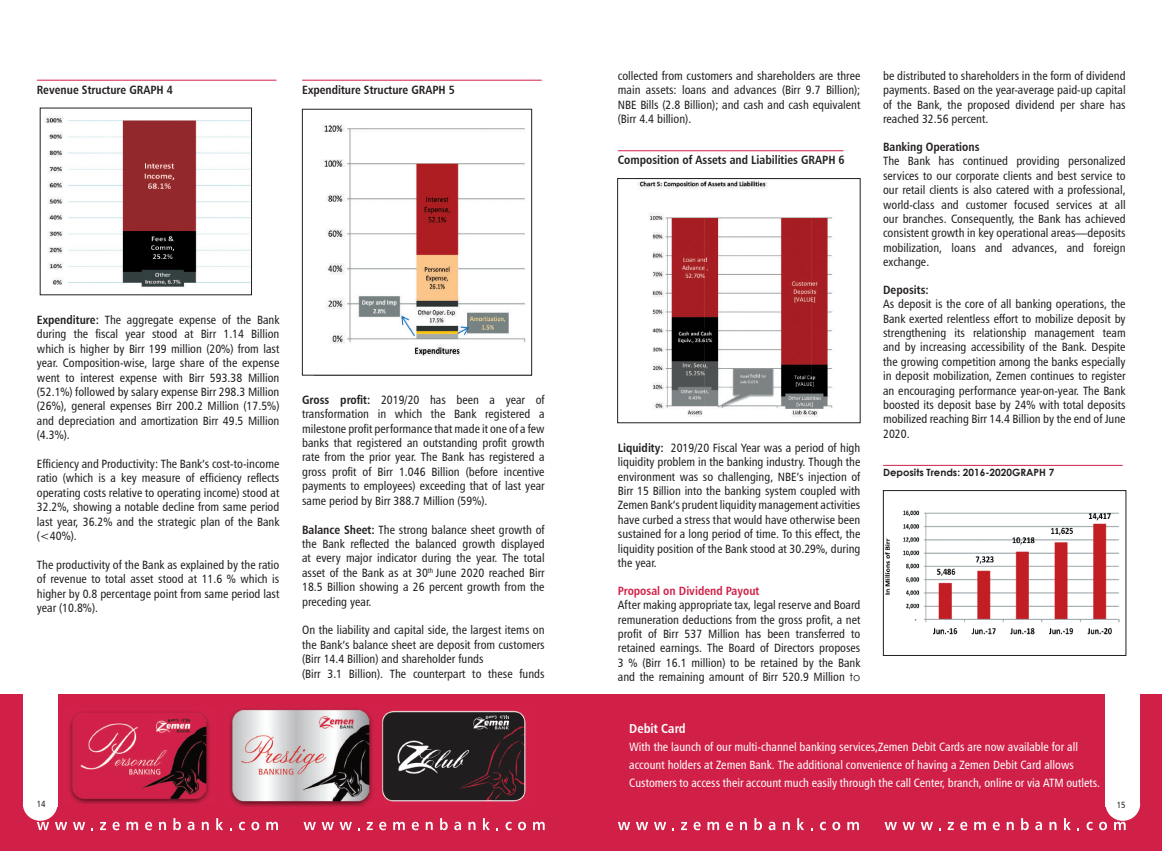
<style>
.page{position:relative;width:1162px;height:851px;background:#fff}
.page>*{position:absolute;margin:0;border:0;box-sizing:border-box;transform-origin:0 0}
.t1{font:13px "Humanist 777 BT Bold Condensed B";color:#fff}
.t2{font:12px/14.4px "Humanist 777 BT Roman Condensed B";color:#231f20;text-align:justify}
.t3{font:12px/18px "Humanist 777 BT Roman Condensed B";color:#fff}
.t4{font:12px "Humanist 777 BT Bold Condensed B";color:#231f20}
.t5{font:12px "Humanist 777 BT Bold Condensed B";color:#d12048}
.t6{font:700 10px "Century Gothic";color:#231f20}
.t7{font:9px "Humanist 777 BT Roman Condensed B";color:#231f20}
.s1{font-family:"Humanist 777 BT Bold Condensed B"}
.s2{font-family:"Century Gothic";font-size:11px}
</style>
<div class="page">
<div style="left:0;top:694px;width:581px;height:156px;background:#d12048"></div>
<div style="left:23px;top:693px;width:34px;height:113px;background:#fff"></div>
<hr style="left:37px;top:80px;width:239px;height:1px;background:#d12048">
<img style="left:44px;top:116px;width:206px;height:172px">
<hr style="left:302px;top:80px;width:239px;height:1px;background:#d12048">
<img style="left:323px;top:124px;width:203px;height:232px">
<div style="left:302px;top:109px;width:229px;height:266px;border:1px solid #231f20"></div>
<img style="left:229px;top:708px;width:297px;height:99px">
<img style="left:69px;top:712px;width:141px;height:91px">
<div style="left:23px;top:787px;width:34px;height:33px;background:#fff;border-radius:50%"></div>
<svg style="left:37px;top:822px;width:12px;height:7px"></svg>
<svg style="left:55px;top:822px;width:12px;height:7px"></svg>
<svg style="left:73px;top:822px;width:12px;height:7px"></svg>
<svg style="left:100px;top:822px;width:6px;height:7px"></svg>
<svg style="left:112px;top:821px;width:8px;height:9px"></svg>
<svg style="left:126px;top:821px;width:12px;height:8px"></svg>
<svg style="left:145px;top:821px;width:7px;height:9px"></svg>
<svg style="left:159px;top:821px;width:7px;height:8px"></svg>
<svg style="left:173px;top:818px;width:8px;height:12px"></svg>
<svg style="left:187px;top:821px;width:7px;height:9px"></svg>
<svg style="left:202px;top:821px;width:7px;height:8px"></svg>
<svg style="left:216px;top:818px;width:7px;height:11px"></svg>
<svg style="left:239px;top:821px;width:6px;height:9px"></svg>
<svg style="left:251px;top:821px;width:8px;height:9px"></svg>
<svg style="left:266px;top:821px;width:12px;height:8px"></svg>
<svg style="left:303px;top:822px;width:56px;height:7px"></svg>
<svg style="left:366px;top:822px;width:6px;height:7px"></svg>
<svg style="left:379px;top:821px;width:7px;height:9px"></svg>
<svg style="left:393px;top:821px;width:12px;height:8px"></svg>
<svg style="left:411px;top:821px;width:8px;height:9px"></svg>
<svg style="left:425px;top:821px;width:7px;height:8px"></svg>
<svg style="left:440px;top:818px;width:7px;height:12px"></svg>
<svg style="left:454px;top:821px;width:7px;height:9px"></svg>
<svg style="left:468px;top:821px;width:7px;height:8px"></svg>
<svg style="left:483px;top:818px;width:6px;height:11px"></svg>
<svg style="left:505px;top:821px;width:6px;height:9px"></svg>
<svg style="left:518px;top:821px;width:8px;height:9px"></svg>
<svg style="left:533px;top:821px;width:11px;height:8px"></svg>
<div style="left:581px;top:694px;width:580px;height:156px;background:#d12048"></div>
<div style="left:1105px;top:693px;width:34px;height:113px;background:#fff"></div>
<hr style="left:617px;top:150px;width:226px;height:1px;background:#d12048">
<img style="left:638px;top:180px;width:195px;height:237px">
<div style="left:617px;top:178px;width:243px;height:245px;border:1px solid #231f20"></div>
<hr style="left:882px;top:465px;width:240px;height:1px;background:#d12048">
<img style="left:885px;top:510px;width:235px;height:125px">
<div style="left:882px;top:490px;width:243px;height:165px;border:1px solid #231f20"></div>
<div style="left:1105px;top:787px;width:34px;height:33px;background:#fff;border-radius:50%"></div>
<svg style="left:618px;top:822px;width:55px;height:7px"></svg>
<svg style="left:681px;top:822px;width:6px;height:7px"></svg>
<svg style="left:693px;top:821px;width:7px;height:9px"></svg>
<svg style="left:707px;top:821px;width:12px;height:8px"></svg>
<svg style="left:726px;top:821px;width:7px;height:9px"></svg>
<svg style="left:740px;top:821px;width:6px;height:8px"></svg>
<svg style="left:754px;top:818px;width:7px;height:12px"></svg>
<svg style="left:768px;top:821px;width:7px;height:9px"></svg>
<svg style="left:782px;top:821px;width:7px;height:8px"></svg>
<svg style="left:797px;top:818px;width:7px;height:11px"></svg>
<svg style="left:819px;top:821px;width:6px;height:9px"></svg>
<svg style="left:832px;top:821px;width:8px;height:9px"></svg>
<svg style="left:847px;top:821px;width:11px;height:8px"></svg>
<svg style="left:884px;top:822px;width:12px;height:7px"></svg>
<svg style="left:902px;top:822px;width:12px;height:7px"></svg>
<svg style="left:920px;top:822px;width:12px;height:7px"></svg>
<svg style="left:947px;top:822px;width:6px;height:7px"></svg>
<svg style="left:960px;top:821px;width:7px;height:9px"></svg>
<svg style="left:974px;top:821px;width:11px;height:8px"></svg>
<svg style="left:992px;top:821px;width:7px;height:9px"></svg>
<svg style="left:1006px;top:821px;width:7px;height:8px"></svg>
<svg style="left:1021px;top:818px;width:7px;height:12px"></svg>
<svg style="left:1035px;top:821px;width:6px;height:9px"></svg>
<svg style="left:1049px;top:821px;width:7px;height:8px"></svg>
<svg style="left:1064px;top:818px;width:6px;height:11px"></svg>
<svg style="left:1086px;top:821px;width:6px;height:9px"></svg>
<svg style="left:1099px;top:821px;width:7px;height:9px"></svg>
<svg style="left:1114px;top:821px;width:11px;height:8px"></svg>
<p class="t4" style="left:37px;top:82px;width:138px">Revenue Structure GRAPH 4</p>
<p class="t4" style="left:302px;top:82px;width:154px">Expenditure Structure GRAPH 5</p>
<p class="t2" style="left:37px;top:312px;width:244px"><span class="s1">Expenditure:</span> The aggregate expense of the Bank during the fiscal year stood at Birr 1.14 Billion which is higher by Birr 199 million (20%) from last year. Composition-wise, large share of the expense went to interest expense with Birr 593.38 Million (52.1%) followed by salary expense Birr 298.3 Million (26%), general expenses Birr 200.2 Million (17.5%) and depreciation and amortization Birr 49.5 Million (4.3%).</p>
<p class="t2" style="left:37px;top:456px;width:244px">Efficiency and Productivity: The Bank’s cost-to-income ratio (which is a key measure of efficiency reflects operating costs relative to operating income) stood at 32.2%, showing a notable decline from same period last year, 36.2% and the strategic plan of the Bank (&lt;40%).</p>
<p class="t2" style="left:37px;top:557px;width:244px">The productivity of the Bank as explained by the ratio of revenue to total asset stood at 11.6 % which is higher by 0.8 percentage point from same period last year (10.8%).</p>
<p class="t2" style="left:302px;top:392px;width:244px"><span class="s1">Gross profit:</span> 2019/20 has been a year of transformation in which the Bank registered a milestone profit performance that made it one of a few banks that registered an outstanding profit growth rate from the prior year. The Bank has registered a gross profit of Birr 1.046 Billion (before incentive payments to employees) exceeding that of last year same period by Birr 388.7 Million (59%).</p>
<p class="t2" style="left:302px;top:522px;width:244px"><span class="s1">Balance Sheet:</span> The strong balance sheet growth of the Bank reflected the balanced growth displayed at every major indicator during the year. The total asset of the Bank as at 30<sup>th</sup> June 2020 reached Birr 18.5 Billion showing a 26 percent growth from the preceding year.</p>
<p class="t2" style="left:302px;top:622px;width:244px;text-align:left">On the liability and capital side, the largest items on the Bank’s balance sheet are deposit from customers (Birr 14.4 Billion) and shareholder funds<br>(Birr 3.1 Billion). The counterpart to these funds</p>
<p class="t7" style="left:37px;top:798px;width:10px">14</p>
<p class="t2" style="left:617px;top:68px;width:244px">collected from customers and shareholders are three main assets: loans and advances (Birr 9.7 Billion); NBE Bills (2.8 Billion); and cash and cash equivalent (Birr 4.4 billion).</p>
<p class="t4" style="left:617px;top:152px;width:228px">Composition of Assets and Liabilities GRAPH 6</p>
<p class="t2" style="left:617px;top:440px;width:244px"><span class="s1">Liquidity:</span> 2019/20 Fiscal Year was a period of high liquidity problem in the banking industry. Though the environment was so challenging, NBE’s injection of Birr 15 Billion into the banking system coupled with Zemen Bank’s prudent liquidity management activities have curbed a stress that would have otherwise been sustained for a long period of time. To this effect, the liquidity position of the Bank stood at 30.29%, during the year.</p>
<p class="t5" style="left:617px;top:583px;width:143px">Proposal on Dividend Payout</p>
<p class="t2" style="left:617px;top:597px;width:244px">After making appropriate tax, legal reserve and Board remuneration deductions from the gross profit, a net profit of Birr 537 Million has been transferred to retained earnings. The Board of Directors proposes 3 % (Birr 16.1 million) to be retained by the Bank and the remaining amount of Birr 520.9 Million <span class="s2">to</span></p>
<p class="t2" style="left:882px;top:68px;width:244px">be distributed to shareholders in the form of dividend payments. Based on the year-average paid-up capital of the Bank, the proposed dividend per share has reached 32.56 percent.</p>
<p class="t4" style="left:882px;top:139px;width:98px">Banking Operations</p>
<p class="t2" style="left:882px;top:154px;width:244px">The Bank has continued providing personalized services to our corporate clients and best service to our retail clients is also catered with a professional, world-class and customer focused services at all our branches. Consequently, the Bank has achieved consistent growth in key operational areas—deposits mobilization, loans and advances, and foreign exchange.</p>
<p class="t4" style="left:882px;top:282px;width:47px">Deposits:</p>
<p class="t2" style="left:882px;top:296px;width:244px">As deposit is the core of all banking operations, the Bank exerted relentless effort to mobilize deposit by strengthening its relationship management team and by increasing accessibility of the Bank. Despite the growing competition among the banks especially in deposit mobilization, Zemen continues to register an encouraging performance year-on-year. The Bank boosted its deposit base by 24% with total deposits mobilized reaching Birr 14.4 Billion by the end of June 2020.</p>
<p class="t6" style="left:882px;top:465px;width:173px">Deposits Trends: 2016-2020GRAPH 7</p>
<p class="t1" style="left:629px;top:720px;width:58px">Debit Card</p>
<p class="t3" style="left:629px;top:737px;width:472px">With the launch of our multi-channel banking services,Zemen Debit Cards are now available for all account holders at Zemen Bank. The additional convenience of having a Zemen Debit Card allows<br>Customers to access their account much easily through the call Center, branch, online or via ATM outlets.</p>
<p class="t7" style="left:1116px;top:799px;width:10px">15</p>
</div>
